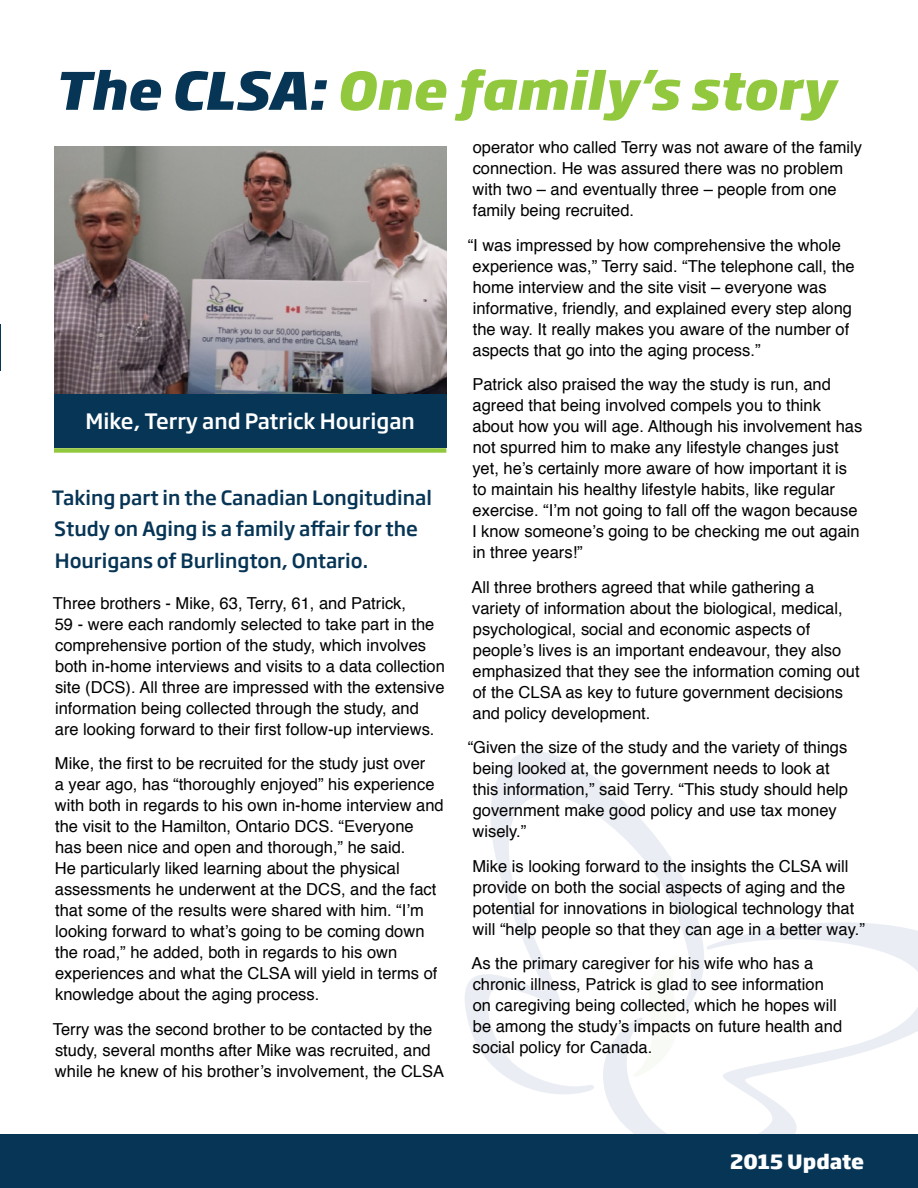
<style>
.page{position:relative;width:918px;height:1188px;background:#fff}
.page>*{position:absolute;margin:0;border:0;box-sizing:border-box;transform-origin:0 0}
.t1{font:italic 800 51px "Soho Gothic Pro";color:#92c83e}
.t2{font:500 21px "Soho Gothic Pro";color:#fff}
.t3{font:500 19.5px/31.5px "Soho Gothic Pro";color:#073556}
.t4{font:800 19.5px "Soho Gothic Pro";color:#fff}
.t5{font:16.5px/21px "Helvetica";color:#000}
.s1{color:#073556}
</style>
<div class="page">
<svg style="left:465px;top:751px;width:233px;height:343px"></svg>
<svg style="left:603px;top:922px;width:315px;height:212px"></svg>
<div style="left:0;top:1134px;width:918px;height:54px;background:#073556"></div>
<img style="left:54px;top:147px;width:392px;height:247px">
<div style="left:54px;top:394px;width:392px;height:54px;background:#073556"></div>
<div style="left:54px;top:448px;width:392px;height:5px;background:#92c83e"></div>
<hr style="left:0;top:324px;width:1px;height:47px;background:#073556">
<h1 class="t1" style="left:54px;top:50px;width:782px"><span class="s1">The CLSA:</span> One family’s story</h1>
<p class="t5" style="left:473px;top:137px;width:391px">operator who called Terry was not aware of the family connection. He was assured there was no problem with two – and eventually three – people from one family being recruited.</p>
<p class="t5" style="left:468px;top:235px;width:389px">“I was impressed by how comprehensive the whole experience was,” Terry said. “The telephone call, the home interview and the site visit – everyone was informative, friendly, and explained every step along the way. It really makes you aware of the number of aspects that go into the aging process.”</p>
<p class="t5" style="left:472px;top:374px;width:392px">Patrick also praised the way the study is run, and agreed that being involved compels you to think about how you will age. Although his involvement has not spurred him to make any lifestyle changes just yet, he’s certainly more aware of how important it is to maintain his healthy lifestyle habits, like regular exercise. “I’m not going to fall off the wagon because I know someone’s going to be checking me out again in three years!”</p>
<p class="t5" style="left:471px;top:577px;width:390px">All three brothers agreed that while gathering a variety of information about the biological, medical, psychological, social and economic aspects of people’s lives is an important endeavour, they also emphasized that they see the information coming out of the CLSA as key to future government decisions and policy development.</p>
<p class="t5" style="left:468px;top:737px;width:382px">“Given the size of the study and the variety of things being looked at, the government needs to look at this information,” said Terry. “This study should help government make good policy and use tax money wisely.”</p>
<p class="t5" style="left:473px;top:856px;width:394px">Mike is looking forward to the insights the CLSA will provide on both the social aspects of aging and the potential for innovations in biological technology that will “help people so that they can age in a better way.”</p>
<p class="t5" style="left:471px;top:953px;width:372px">As the primary caregiver for his wife who has a chronic illness, Patrick is glad to see information on caregiving being collected, which he hopes will be among the study’s impacts on future health and social policy for Canada.</p>
<p class="t2" style="left:86px;top:405px;width:331px">Mike, Terry and Patrick Hourigan</p>
<p class="t3" style="left:52px;top:480px;width:382px">Taking part in the Canadian Longitudinal<br>Study on Aging is a family affair for the<br>Hourigans of Burlington, Ontario.</p>
<p class="t5" style="left:53px;top:593px;width:394px">Three brothers - Mike, 63, Terry, 61, and Patrick,<br>59 - were each randomly selected to take part in the comprehensive portion of the study, which involves both in-home interviews and visits to a data collection site (DCS). All three are impressed with the extensive information being collected through the study, and<br>are looking forward to their first follow-up interviews.</p>
<p class="t5" style="left:55px;top:754px;width:390px">Mike, the first to be recruited for the study just over<br>a year ago, has “thoroughly enjoyed” his experience with both in regards to his own in-home interview and the visit to the Hamilton, Ontario DCS. “Everyone has been nice and open and thorough,” he said.<br>He particularly liked learning about the physical assessments he underwent at the DCS, and the fact that some of the results were shared with him. “I’m looking forward to what’s going to be coming down the road,” he added, both in regards to his own experiences and what the CLSA will yield in terms of knowledge about the aging process.</p>
<p class="t5" style="left:53px;top:1019px;width:393px">Terry was the second brother to be contacted by the study, several months after Mike was recruited, and while he knew of his brother’s involvement, the CLSA</p>
<p class="t4" style="left:730px;top:1146px;width:135px">2015 Update</p>
</div>
